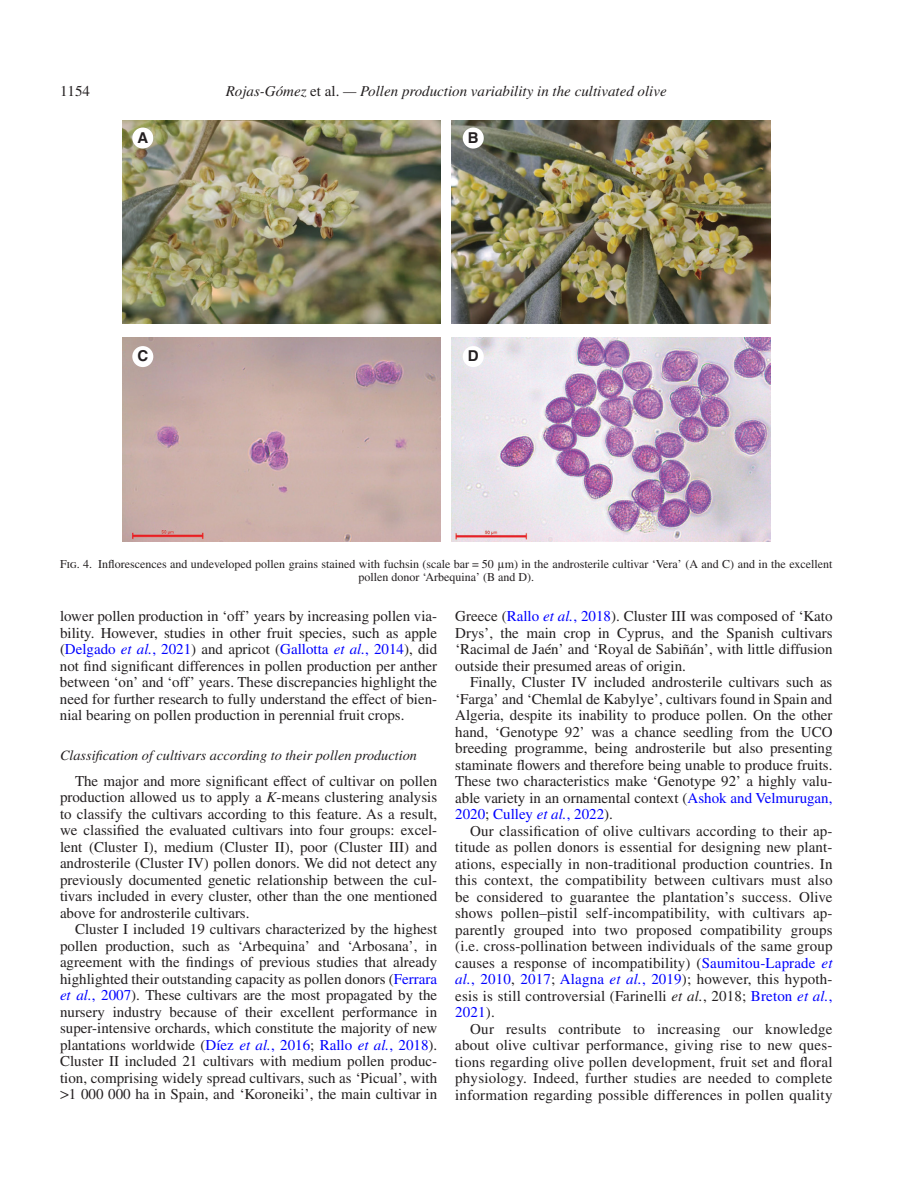
<style>
.page{position:relative;width:918px;height:1186px;background:#fff}
.page>*{position:absolute;margin:0;border:0;box-sizing:border-box;transform-origin:0 0}
.t1{font:15px/16.5px "Times LT Std";color:#231f20;text-align:justify}
.t2{font:italic 15px "Times LT Std";color:#231f20}
.t3{font:700 15px "Helvetica";color:#231f20}
.t4{font:italic 14.25px "Times LT Std";color:#231f20}
.t5{font:12px/13.5px "Times LT Std";color:#231f20;text-align:center}
.s1{font-style:normal}
.s2{font-family:"Gandhari Unicode"}
.s3{color:#00f}
.s4{font-style:italic;color:#00f}
.s5{font-style:italic}
</style>
<div class="page">
<img style="left:452px;top:120px;width:318px;height:204px">
<img style="left:122px;top:120px;width:319px;height:204px">
<img style="left:122px;top:337px;width:319px;height:205px">
<img style="left:452px;top:338px;width:318px;height:204px">
<div style="left:132px;top:128px;width:21px;height:21px;background:#fff;border-radius:50%"></div>
<div style="left:463px;top:128px;width:21px;height:21px;background:#fff;border-radius:50%"></div>
<div style="left:132px;top:346px;width:21px;height:21px;background:#fff;border-radius:50%"></div>
<div style="left:463px;top:346px;width:21px;height:21px;background:#fff;border-radius:50%"></div>
<p class="t1" style="left:60px;top:83px;width:31px">1154</p>
<p class="t2" style="left:226px;top:83px;width:443px">Rojas-Gómez <span class="s1">et al.</span> — Pollen production variability in the cultivated olive</p>
<p class="t3" style="left:137px;top:128px;width:12px">A</p>
<p class="t3" style="left:468px;top:128px;width:12px">B</p>
<p class="t3" style="left:137px;top:347px;width:12px">C</p>
<p class="t3" style="left:468px;top:347px;width:12px">D</p>
<p class="t5" style="left:60px;top:557px;width:774px">Fig. 4. Inflorescences and undeveloped pollen grains stained with fuchsin (scale bar = 50 <span class="s2">μ</span>m) in the androsterile cultivar ‘Vera’ (A and C) and in the excellent pollen donor ‘Arbequina’ (B and D).</p>
<p class="t1" style="left:60px;top:608px;width:379px">lower pollen production in ‘off’ years by increasing pollen via&shy;bility. However, studies in other fruit species, such as apple (<span class="s3">Delgado</span> <span class="s4">et al.</span><span class="s3">, 2021</span>) and apricot (<span class="s3">Gallotta</span> <span class="s4">et al.</span><span class="s3">, 2014</span>), did not find significant differences in pollen production per anther between ‘on’ and ‘off’ years. These discrepancies highlight the need for further research to fully understand the effect of bien&shy;nial bearing on pollen production in perennial fruit crops.</p>
<p class="t4" style="left:60px;top:747px;width:358px">Classification of cultivars according to their pollen production</p>
<p class="t1" style="left:60px;top:772px;width:379px;text-indent:15px">The major and more significant effect of cultivar on pollen production allowed us to apply a <span class="s5">K</span>-means clustering analysis to classify the cultivars according to this feature. As a result, we classified the evaluated cultivars into four groups: excel&shy;lent (Cluster I), medium (Cluster II), poor (Cluster III) and androsterile (Cluster IV) pollen donors. We did not detect any previously documented genetic relationship between the cul&shy;tivars included in every cluster, other than the one mentioned above for androsterile cultivars.</p>
<p class="t1" style="left:60px;top:921px;width:379px;text-indent:15px">Cluster I included 19 cultivars characterized by the highest pollen production, such as ‘Arbequina’ and ‘Arbosana’, in agreement with the findings of previous studies that already highlighted their outstanding capacity as pollen donors (<span class="s3">Ferrara </span><span class="s4">et al.</span><span class="s3">, 2007</span>). These cultivars are the most propagated by the nursery industry because of their excellent performance in super-intensive orchards, which constitute the majority of new plantations worldwide (<span class="s3">Díez</span> <span class="s4">et al.</span><span class="s3">, 2016</span>; <span class="s3">Rallo</span> <span class="s4">et al.</span><span class="s3">, 2018</span>).<br>Cluster II included 21 cultivars with medium pollen produc&shy;tion, comprising widely spread cultivars, such as ‘Picual’, with <span class="s2">&gt;</span>1 000 000 ha in Spain, and ‘Koroneiki’, the main cultivar in</p>
<p class="t1" style="left:455px;top:608px;width:379px">Greece (<span class="s3">Rallo</span> <span class="s4">et al.</span><span class="s3">, 2018</span>). Cluster III was composed of ‘Kato Drys’, the main crop in Cyprus, and the Spanish cultivars ‘Racimal de Jaén’ and ‘Royal de Sabiñán’, with little diffusion outside their presumed areas of origin.</p>
<p class="t1" style="left:455px;top:674px;width:379px;text-indent:15px">Finally, Cluster IV included androsterile cultivars such as ‘Farga’ and ‘Chemlal de Kabylye’, cultivars found in Spain and Algeria, despite its inability to produce pollen. On the other hand, ‘Genotype 92’ was a chance seedling from the UCO breeding programme, being androsterile but also presenting staminate flowers and therefore being unable to produce fruits.<br>These two characteristics make ‘Genotype 92’ a highly valu&shy;able variety in an ornamental context (<span class="s3">Ashok and Velmurugan, 2020</span>; <span class="s3">Culley</span> <span class="s4">et al.</span><span class="s3">, 2022</span>).</p>
<p class="t1" style="left:455px;top:822px;width:379px;text-indent:15px">Our classification of olive cultivars according to their ap&shy;titude as pollen donors is essential for designing new plant&shy;ations, especially in non-traditional production countries. In this context, the compatibility between cultivars must also be considered to guarantee the plantation’s success. Olive shows pollen–pistil self-incompatibility, with cultivars ap&shy;parently grouped into two proposed compatibility groups (i.e. cross-pollination between individuals of the same group causes a response of incompatibility) (<span class="s3">Saumitou-Laprade</span> <span class="s4">et al.</span><span class="s3">, 2010</span>, <span class="s3">2017</span>; <span class="s3">Alagna</span> <span class="s4">et al.</span><span class="s3">, 2019</span>); however, this hypoth&shy;esis is still controversial (Farinelli <span class="s5">et al.</span>, 2018; <span class="s3">Breton</span> <span class="s4">et al.</span><span class="s3">, 2021</span>).</p>
<p class="t1" style="left:455px;top:1020px;width:379px;text-indent:15px">Our results contribute to increasing our knowledge about olive cultivar performance, giving rise to new ques&shy;tions regarding olive pollen development, fruit set and floral physiology. Indeed, further studies are needed to complete information regarding possible differences in pollen quality</p>
</div>
